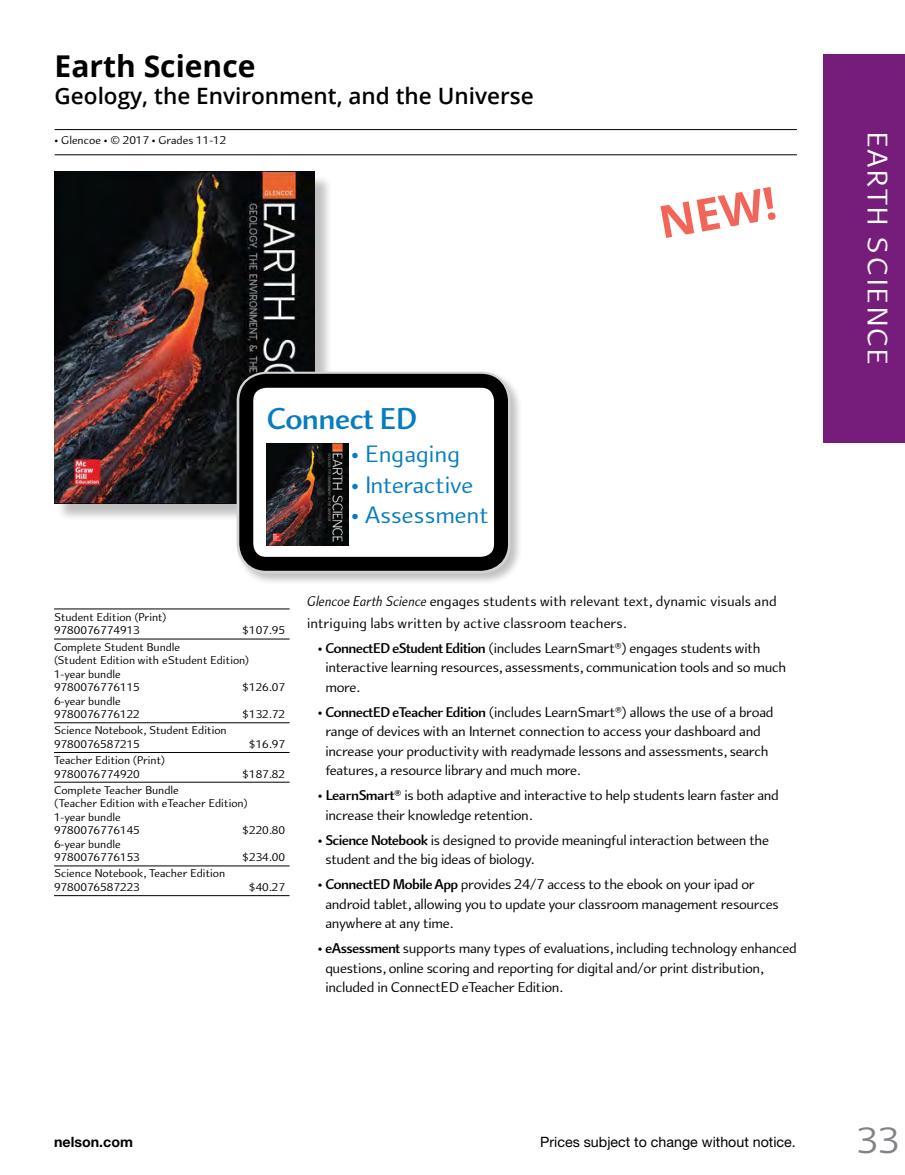
<style>
.page{position:relative;width:905px;height:1175px;background:#fff}
.page>*{position:absolute;margin:0;border:0;box-sizing:border-box;transform-origin:0 0}
.NEW{font:700 45px "Open Sans";color:#f26659}
.t1{font:39px "Arum Sans";color:#808285}
.t2{font:700 32.1px "Arum Sans";letter-spacing:-.01em;color:#067dbf}
.t3{font:30px "Arum Sans";letter-spacing:.05em;color:#fff}
.t4{font:700 30px "Open Sans";color:#000}
.t5{font:25.2px "Arum Sans";color:#067dbf}
.SUBTITLE{font:600 22.5px "Open Sans";color:#000}
.BULLETS{font:15px/19.5px "Arum Sans";letter-spacing:-.02em;color:#000}
.BODY{font:15px/22.5px "Arum Sans";color:#000}
.t6{font:14.25px "Helvetica Neue LT Std";color:#000}
.t7{font:700 14.25px "Helvetica Neue LT Std";color:#000}
.t8{font:12px/13.5px "Arum Sans";color:#000}
.s1{font-style:italic}
.s2{font-weight:700}
</style>
<div class="page">
<div style="left:824px;top:54px;width:80px;height:389px;background:#761c7b"></div>
<hr style="left:54px;top:608px;width:235px;height:1px;background:#000">
<hr style="left:54px;top:638px;width:235px;height:1px;background:#000">
<hr style="left:54px;top:722px;width:235px;height:1px;background:#000">
<hr style="left:54px;top:752px;width:235px;height:1px;background:#000">
<hr style="left:54px;top:781px;width:235px;height:1px;background:#000">
<hr style="left:54px;top:865px;width:235px;height:1px;background:#000">
<hr style="left:54px;top:895px;width:235px;height:1px;background:#000">
<hr style="left:55px;top:129px;width:742px;height:1px;background:#000">
<hr style="left:55px;top:154px;width:742px;height:1px;background:#000">
<div style="left:56px;top:174px;width:277px;height:348px;background:#000;opacity:.25"></div>
<img style="left:54px;top:171px;width:260px;height:332px">
<div style="left:235px;top:370px;width:288px;height:216px;background:#000;opacity:.25"></div>
<div style="left:237px;top:372px;width:273px;height:201px;border:19px solid #d1d3d4;border-radius:20px"></div>
<div style="left:246px;top:381px;width:255px;height:183px;background:#fff;border-radius:20px"></div>
<div style="left:239px;top:374px;width:269px;height:197px;border:14px solid #000;border-radius:20px"></div>
<img style="left:267px;top:443px;width:81px;height:103px">
<p class="t4" style="left:55px;top:45px;width:202px">Earth Science</p>
<p class="SUBTITLE" style="left:55px;top:80px;width:480px">Geology, the Environment, and the Universe</p>
<p class="t8" style="left:55px;top:133px;width:173px">• Glencoe • © 2017 • Grades 11-12</p>
<p class="t2" style="left:267px;top:400px;width:151px">Connect ED</p>
<p class="t5" style="left:351px;top:440px;width:110px">• Engaging</p>
<p class="t5" style="left:351px;top:470px;width:123px">• Interactive</p>
<p class="t5" style="left:351px;top:500px;width:139px">• Assessment</p>
<p class="NEW" style="left:653px;top:191px;width:120px;rotate:-10deg">NEW!</p>
<p class="t8" style="left:54px;top:610px;width:114px">Student Edition (Print)<br>9780076774913</p>
<p class="t8" style="left:242px;top:624px;width:44px">$107.95</p>
<p class="t8" style="left:54px;top:640px;width:197px">Complete Student Bundle<br>(Student Edition with eStudent Edition)<br>1-year bundle<br>9780076776115</p>
<p class="t8" style="left:242px;top:680px;width:44px">$126.07</p>
<p class="t8" style="left:54px;top:694px;width:87px">6-year bundle<br>9780076776122</p>
<p class="t8" style="left:54px;top:724px;width:174px">Science Notebook, Student Edition<br>9780076587215</p>
<p class="t8" style="left:242px;top:707px;width:44px">$132.72</p>
<p class="t8" style="left:249px;top:737px;width:38px">$16.97</p>
<p class="t8" style="left:54px;top:753px;width:112px">Teacher Edition (Print)<br>9780076774920</p>
<p class="t8" style="left:242px;top:767px;width:44px">$187.82</p>
<p class="t8" style="left:54px;top:783px;width:195px">Complete Teacher Bundle<br>(Teacher Edition with eTeacher Edition)<br>1-year bundle<br>9780076776145</p>
<p class="t8" style="left:242px;top:823px;width:44px">$220.80</p>
<p class="t8" style="left:54px;top:837px;width:87px">6-year bundle<br>9780076776153</p>
<p class="t8" style="left:54px;top:867px;width:173px">Science Notebook, Teacher Edition<br>9780076587223</p>
<p class="t8" style="left:242px;top:850px;width:44px">$234.00</p>
<p class="t8" style="left:249px;top:880px;width:38px">$40.27</p>
<p class="BODY" style="left:307px;top:589px;width:471px"><span class="s1">Glencoe Earth Science</span> engages students with relevant text, dynamic visuals and intriguing labs written by active classroom teachers.</p>
<p class="BULLETS" style="left:325px;top:638px;width:462px;text-indent:-8px">• <span class="s2">ConnectED eStudent Edition</span> (includes LearnSmart®) engages students with interactive learning resources, assessments, communication tools and so much more.</p>
<p class="BULLETS" style="left:325px;top:702px;width:450px;text-indent:-8px">• <span class="s2">ConnectED eTeacher Edition</span> (includes LearnSmart®) allows the use of a broad range of devices with an Internet connection to access your dashboard and increase your productivity with readymade lessons and assessments, search features, a resource library and much more.</p>
<p class="BULLETS" style="left:325px;top:786px;width:455px;text-indent:-8px">• <span class="s2">LearnSmart®</span> is both adaptive and interactive to help students learn faster and increase their knowledge retention.</p>
<p class="BULLETS" style="left:325px;top:830px;width:445px;text-indent:-8px">• <span class="s2">Science Notebook</span> is designed to provide meaningful interaction between the student and the big ideas of biology.</p>
<p class="BULLETS" style="left:325px;top:874px;width:455px;text-indent:-8px">• <span class="s2">ConnectED Mobile App</span> provides 24/7 access to the ebook on your ipad or android tablet, allowing you to update your classroom management resources anywhere at any time.</p>
<p class="BULLETS" style="left:325px;top:938px;width:473px;text-indent:-8px">• <span class="s2">eAssessment</span> supports many types of evaluations, including technology enhanced questions, online scoring and reporting for digital and/or print distribution, included in ConnectED eTeacher Edition.</p>
<p class="t3" style="left:894px;top:131px;width:236px;rotate:90deg">EARTH SCIENCE</p>
<p class="t7" style="left:54px;top:1133px;width:80px">nelson.com</p>
<p class="t6" style="left:540px;top:1133px;width:257px">Prices subject to change without notice.</p>
<h2 class="t1" style="left:856px;top:1118px;width:44px">33</h2>
</div>
